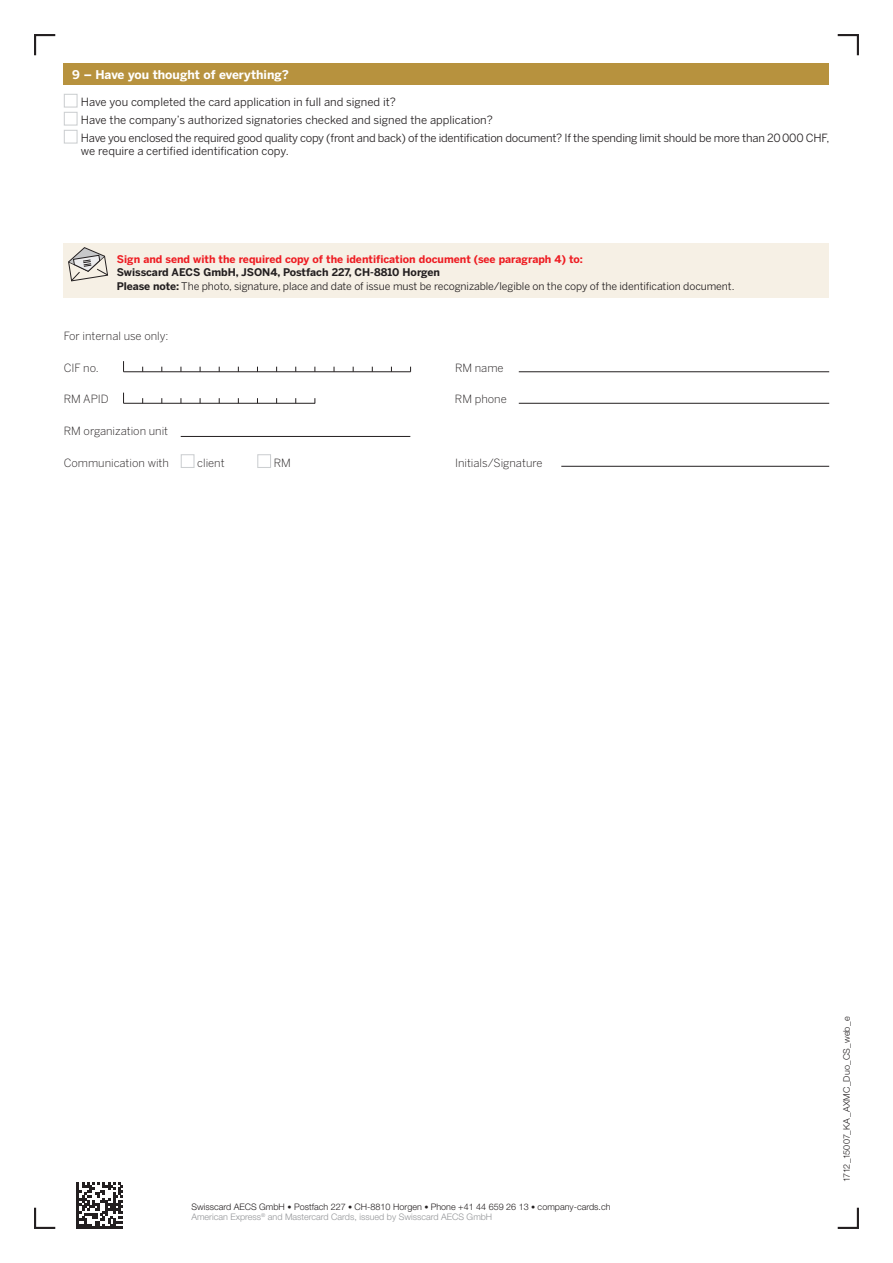
<style>
.page{position:relative;width:893px;height:1263px;background:#fff}
.page>*{position:absolute;margin:0;border:0;box-sizing:border-box;transform-origin:0 0}
.t1{font:700 12px "Benton Sans";color:#fff}
.t2{font:11.25px/18px "Benton Sans";letter-spacing:-.01em;color:#231f20}
.t3{font:300 11.25px "Benton Sans";color:#231f20}
.t4{font:10.5px/13.5px "Benton Sans";letter-spacing:-.01em;color:#231f20}
.t5{font:700 10.5px "Benton Sans";color:#ee1d23}
.t6{font:300 9px/10.8px "Helvetica Neue LT";color:#231f20}
.s1{font-weight:700}
.s2{font-size:8.25px}
.s3{color:#939598}
</style>
<div class="page">
<div style="left:64px;top:64px;width:765px;height:21px;background:#b7923e"></div>
<div style="left:64px;top:94px;width:14px;height:14px;background:#fff;border:1px solid #cccfd1"></div>
<div style="left:64px;top:112px;width:14px;height:14px;background:#fff;border:1px solid #cccfd1"></div>
<div style="left:64px;top:130px;width:14px;height:14px;background:#fff;border:1px solid #cccfd1"></div>
<hr style="left:124px;top:371px;width:287px;height:1px;background:#231f20">
<hr style="left:519px;top:371px;width:310px;height:1px;background:#231f20">
<hr style="left:124px;top:403px;width:191px;height:1px;background:#231f20">
<hr style="left:519px;top:403px;width:310px;height:1px;background:#231f20">
<div style="left:181px;top:454px;width:14px;height:14px;background:#fff;border:1px solid #cccfd1"></div>
<div style="left:257px;top:454px;width:14px;height:14px;background:#fff;border:1px solid #cccfd1"></div>
<hr style="left:561px;top:466px;width:268px;height:1px;background:#231f20">
<hr style="left:181px;top:436px;width:229px;height:1px;background:#231f20">
<svg style="left:34px;top:34px;width:22px;height:22px"></svg>
<svg style="left:837px;top:1207px;width:22px;height:22px"></svg>
<svg style="left:34px;top:1207px;width:22px;height:22px"></svg>
<svg style="left:837px;top:34px;width:22px;height:22px"></svg>
<svg style="left:77px;top:1182px;width:46px;height:47px"></svg>
<div style="left:64px;top:244px;width:765px;height:54px;background:#f6f0e5"></div>
<svg style="left:68px;top:247px;width:40px;height:35px"></svg>
<p class="t1" style="left:72px;top:68px;width:218px">9 – Have you thought of everything?</p>
<p class="t2" style="left:81px;top:93px;width:750px">Have you completed the card application in full and signed it?<br>Have the company’s authorized signatories checked and signed the application?<br>Have you enclosed the required good quality copy (front and back) of the identification document? If the spending limit should be more than 20000 CHF,</p>
<p class="t2" style="left:81px;top:142px;width:209px">we require a certified identification copy.</p>
<p class="t5" style="left:117px;top:253px;width:467px">Sign and send with the required copy of the identification document (see paragraph 4) to:</p>
<p class="t4" style="left:117px;top:265px;width:619px"><span class="s1">Swisscard AECS GmbH, JSON4, Postfach 227, CH-8810 Horgen<br>Please note:</span> The photo, signature, place and date of issue must be recognizable/legible on the copy of the identification document.</p>
<p class="t3" style="left:64px;top:330px;width:106px">For internal use only:</p>
<p class="t3" style="left:64px;top:361px;width:36px">CIF no.</p>
<p class="t3" style="left:455px;top:361px;width:50px">RM name</p>
<p class="t3" style="left:64px;top:393px;width:47px">RM APID</p>
<p class="t3" style="left:455px;top:393px;width:53px">RM phone</p>
<p class="t3" style="left:64px;top:424px;width:106px">RM organization unit</p>
<p class="t3" style="left:64px;top:456px;width:107px">Communication with</p>
<p class="t3" style="left:197px;top:456px;width:29px">client</p>
<p class="t3" style="left:274px;top:456px;width:19px">RM</p>
<p class="t3" style="left:455px;top:456px;width:89px">Initials/Signature</p>
<p class="t6" style="left:191px;top:1201px;width:421px">Swisscard AECS GmbH <span class="s2">•</span> Postfach 227 <span class="s2">•</span> CH-8810 Horgen <span class="s2">•</span> Phone +41 44 659 26 13 <span class="s2">•</span> company-cards.ch<br><span class="s3">American Express</span><sup>®</sup> <span class="s3">and Mastercard Cards, issued by Swisscard AECS GmbH</span></p>
<p class="t6" style="left:841px;top:1182px;width:167px;rotate:-90deg">1712_15007_KA_AXMC_Duo_CS_web_e</p>
</div>
